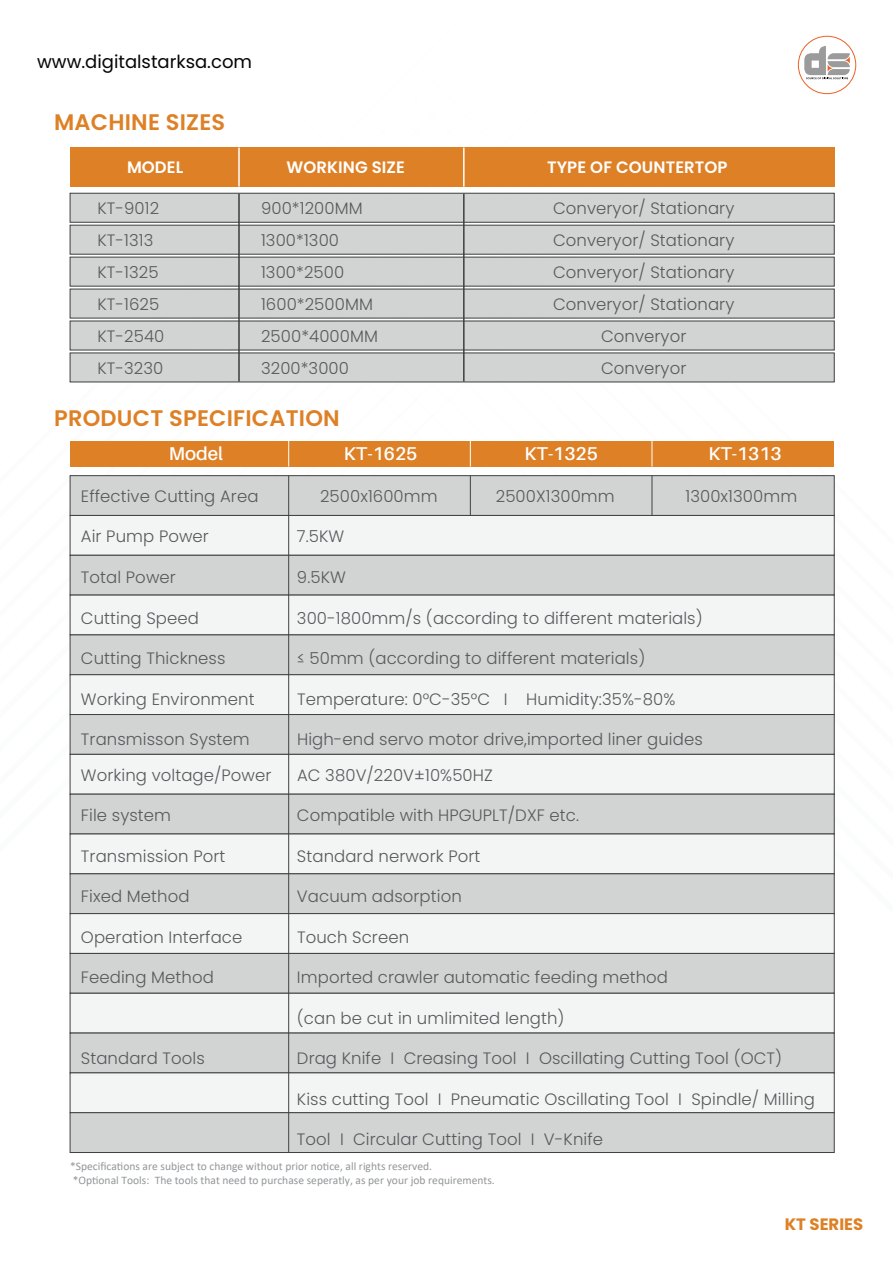
<style>
.page{position:relative;width:893px;height:1263px;background:#fff}
.page>*{position:absolute;margin:0;border:0;box-sizing:border-box;transform-origin:0 0}
.t1{font:600 22.5px "Poppins";letter-spacing:.01em;color:#de8026}
.t2{font:600 18.6px "Aileron";color:#fff}
.t3{font:18px "Poppins";color:#050504}
.t4{font:300 16.5px "Poppins";letter-spacing:.005em;color:#58595b}
.t5{font:600 16.5px "Poppins";letter-spacing:.005em;color:#fff}
.t6{font:700 16.5px "Poppins";color:#de8026}
.t7{font:11.55px/13.8px "Calibri";color:#939598}
</style>
<div class="page">
<svg style="left:69px;top:192px;width:514px;height:488px"></svg>
<svg style="left:798px;top:36px;width:58px;height:58px"></svg>
<div style="left:798px;top:36px;width:58px;height:58px;border:1px solid #eb6125;border-radius:50%"></div>
<svg style="left:804px;top:45px;width:46px;height:34px"></svg>
<div style="left:70px;top:441px;width:764px;height:25px;background:#de8026"></div>
<div style="left:70px;top:475px;width:765px;height:41px;background:#d2d3d3;border:1px solid #414042"></div>
<div style="left:70px;top:147px;width:764px;height:40px;background:#de8026"></div>
<div style="left:70px;top:193px;width:765px;height:30px;background:#d2d3d3;border:1px solid #3e3e3f"></div>
<div style="left:70px;top:515px;width:765px;height:41px;background:#f3f5f5;border:1px solid #414042"></div>
<div style="left:70px;top:555px;width:765px;height:40px;background:#d2d3d3;border:1px solid #414042"></div>
<div style="left:70px;top:595px;width:765px;height:40px;background:#f3f5f5"></div>
<div style="left:70px;top:634px;width:765px;height:41px;background:#d2d3d3;border:1px solid #414042"></div>
<div style="left:70px;top:674px;width:765px;height:41px;background:#f3f5f5;border:1px solid #414042"></div>
<div style="left:70px;top:714px;width:765px;height:41px;background:#d2d3d3;border:1px solid #414042"></div>
<div style="left:70px;top:754px;width:765px;height:40px;background:#f3f5f5;border:1px solid #414042"></div>
<div style="left:70px;top:794px;width:765px;height:40px;background:#d2d3d3;border:1px solid #414042"></div>
<div style="left:70px;top:834px;width:765px;height:40px;background:#f3f5f5"></div>
<div style="left:70px;top:873px;width:765px;height:41px;background:#d2d3d3;border:1px solid #414042"></div>
<div style="left:70px;top:913px;width:765px;height:41px;background:#f3f5f5;border:1px solid #414042"></div>
<div style="left:70px;top:953px;width:765px;height:40px;background:#d2d3d3;border:1px solid #414042"></div>
<div style="left:70px;top:993px;width:765px;height:40px;background:#f3f5f5;border:1px solid #414042"></div>
<div style="left:70px;top:1033px;width:765px;height:40px;background:#d2d3d3"></div>
<div style="left:70px;top:1072px;width:765px;height:41px;background:#f3f5f5;border:1px solid #414042"></div>
<div style="left:70px;top:1112px;width:765px;height:41px;background:#d2d3d3;border:1px solid #414042"></div>
<hr style="left:288px;top:476px;width:1px;height:676px;background:#414042">
<hr style="left:470px;top:476px;width:1px;height:39px;background:#414042">
<svg style="left:470px;top:441px;width:1px;height:25px"></svg>
<svg style="left:288px;top:441px;width:1px;height:25px"></svg>
<svg style="left:652px;top:441px;width:1px;height:25px"></svg>
<hr style="left:652px;top:476px;width:1px;height:39px;background:#414042">
<div style="left:70px;top:225px;width:765px;height:30px;background:#d2d3d3;border:1px solid #3e3e3f"></div>
<div style="left:70px;top:257px;width:765px;height:29px;background:#d2d3d3;border:1px solid #3e3e3f"></div>
<div style="left:70px;top:289px;width:765px;height:29px;background:#d2d3d3"></div>
<div style="left:70px;top:321px;width:765px;height:29px;background:#d2d3d3"></div>
<div style="left:70px;top:353px;width:765px;height:29px;background:#d2d3d3"></div>
<hr style="left:238px;top:148px;width:2px;height:39px;background:#fff">
<hr style="left:463px;top:148px;width:2px;height:39px;background:#fff">
<hr style="left:238px;top:194px;width:2px;height:188px;background:#3e3e3f">
<hr style="left:463px;top:194px;width:2px;height:188px;background:#3e3e3f">
<p class="t3" style="left:37px;top:51px;width:216px">www.digitalstarksa.com</p>
<h1 class="t1" style="left:54px;top:109px;width:173px">MACHINE SIZES</h1>
<p class="t5" style="left:127px;top:157px;width:58px">MODEL</p>
<p class="t5" style="left:286px;top:157px;width:120px">WORKING SIZE</p>
<p class="t5" style="left:547px;top:157px;width:182px">TYPE OF COUNTERTOP</p>
<p class="t4" style="left:97px;top:199px;width:63px">KT-9012</p>
<p class="t4" style="left:261px;top:199px;width:103px">900*1200MM</p>
<p class="t4" style="left:553px;top:199px;width:183px">Converyor/ Stationary</p>
<p class="t4" style="left:97px;top:231px;width:57px">KT-1313</p>
<p class="t4" style="left:261px;top:231px;width:79px">1300*1300</p>
<p class="t4" style="left:553px;top:231px;width:183px">Converyor/ Stationary</p>
<p class="t4" style="left:97px;top:263px;width:63px">KT-1325</p>
<p class="t4" style="left:261px;top:263px;width:85px">1300*2500</p>
<p class="t4" style="left:553px;top:263px;width:183px">Converyor/ Stationary</p>
<p class="t4" style="left:97px;top:294px;width:63px">KT-1625</p>
<p class="t4" style="left:261px;top:294px;width:113px">1600*2500MM</p>
<p class="t4" style="left:553px;top:294px;width:183px">Converyor/ Stationary</p>
<p class="t4" style="left:97px;top:326px;width:68px">KT-2540</p>
<p class="t4" style="left:261px;top:326px;width:118px">2500*4000MM</p>
<p class="t4" style="left:601px;top:326px;width:87px">Converyor</p>
<p class="t4" style="left:97px;top:358px;width:67px">KT-3230</p>
<p class="t4" style="left:261px;top:358px;width:89px">3200*3000</p>
<p class="t4" style="left:601px;top:358px;width:87px">Converyor</p>
<h1 class="t1" style="left:54px;top:405px;width:287px">PRODUCT SPECIFICATION</h1>
<p class="t2" style="left:169px;top:443px;width:56px">Model</p>
<p class="t2" style="left:344px;top:443px;width:75px">KT-1625</p>
<p class="t2" style="left:525px;top:443px;width:75px">KT-1325</p>
<p class="t2" style="left:708px;top:443px;width:75px">KT-1313</p>
<p class="t4" style="left:81px;top:487px;width:179px">Effective Cutting Area</p>
<p class="t4" style="left:320px;top:487px;width:119px">2500x1600mm</p>
<p class="t4" style="left:496px;top:487px;width:120px">2500X1300mm</p>
<p class="t4" style="left:685px;top:487px;width:113px">1300x1300mm</p>
<p class="t4" style="left:81px;top:527px;width:129px">Air Pump Power</p>
<p class="t4" style="left:297px;top:527px;width:49px">7.5KW</p>
<p class="t4" style="left:81px;top:568px;width:96px">Total Power</p>
<p class="t4" style="left:297px;top:568px;width:50px">9.5KW</p>
<p class="t4" style="left:81px;top:608px;width:120px">Cutting Speed</p>
<p class="t4" style="left:297px;top:608px;width:407px">300-1800mm/s (according to different materials)</p>
<p class="t4" style="left:81px;top:649px;width:146px">Cutting Thickness</p>
<p class="t4" style="left:297px;top:649px;width:350px">≤ 50mm (according to different materials)</p>
<p class="t4" style="left:81px;top:689px;width:175px">Working Environment</p>
<p class="t4" style="left:297px;top:689px;width:380px">Temperature: 0°C-35°C I Humidity:35%-80%</p>
<p class="t4" style="left:81px;top:730px;width:170px">Transmisson System</p>
<p class="t4" style="left:297px;top:730px;width:407px">High-end servo motor drive,imported liner guides</p>
<p class="t4" style="left:81px;top:765px;width:192px">Working voltage/Power</p>
<p class="t4" style="left:297px;top:765px;width:197px">AC 380V/220V±10%50HZ</p>
<p class="t4" style="left:81px;top:806px;width:92px">File system</p>
<p class="t4" style="left:297px;top:806px;width:284px">Compatible with HPGUPLT/DXF etc.</p>
<p class="t4" style="left:81px;top:846px;width:146px">Transmission Port</p>
<p class="t4" style="left:297px;top:846px;width:185px">Standard nerwork Port</p>
<p class="t4" style="left:81px;top:887px;width:110px">Fixed Method</p>
<p class="t4" style="left:297px;top:887px;width:166px">Vacuum adsorption</p>
<p class="t4" style="left:81px;top:927px;width:163px">Operation Interface</p>
<p class="t4" style="left:297px;top:927px;width:114px">Touch Screen</p>
<p class="t4" style="left:81px;top:968px;width:134px">Feeding Method</p>
<p class="t4" style="left:297px;top:968px;width:373px">Imported crawler automatic feeding method</p>
<p class="t4" style="left:297px;top:1008px;width:269px">(can be cut in umlimited length)</p>
<p class="t4" style="left:81px;top:1049px;width:125px">Standard Tools</p>
<p class="t4" style="left:297px;top:1049px;width:487px">Drag Knife I Creasing Tool I Oscillating Cutting Tool (OCT)</p>
<p class="t4" style="left:297px;top:1089px;width:519px">Kiss cutting Tool I Pneumatic Oscillating Tool I Spindle/ Milling</p>
<p class="t4" style="left:297px;top:1130px;width:308px">Tool I Circular Cutting Tool I V-Knife</p>
<p class="t7" style="left:70px;top:1159px;width:426px">*Specifications are subject to change without prior notice, all rights reserved.<br>*Optional Tools: The tools that need to purchase seperatly, as per your job requirements.</p>
<p class="t6" style="left:785px;top:1215px;width:80px">KT SERIES</p>
</div>
